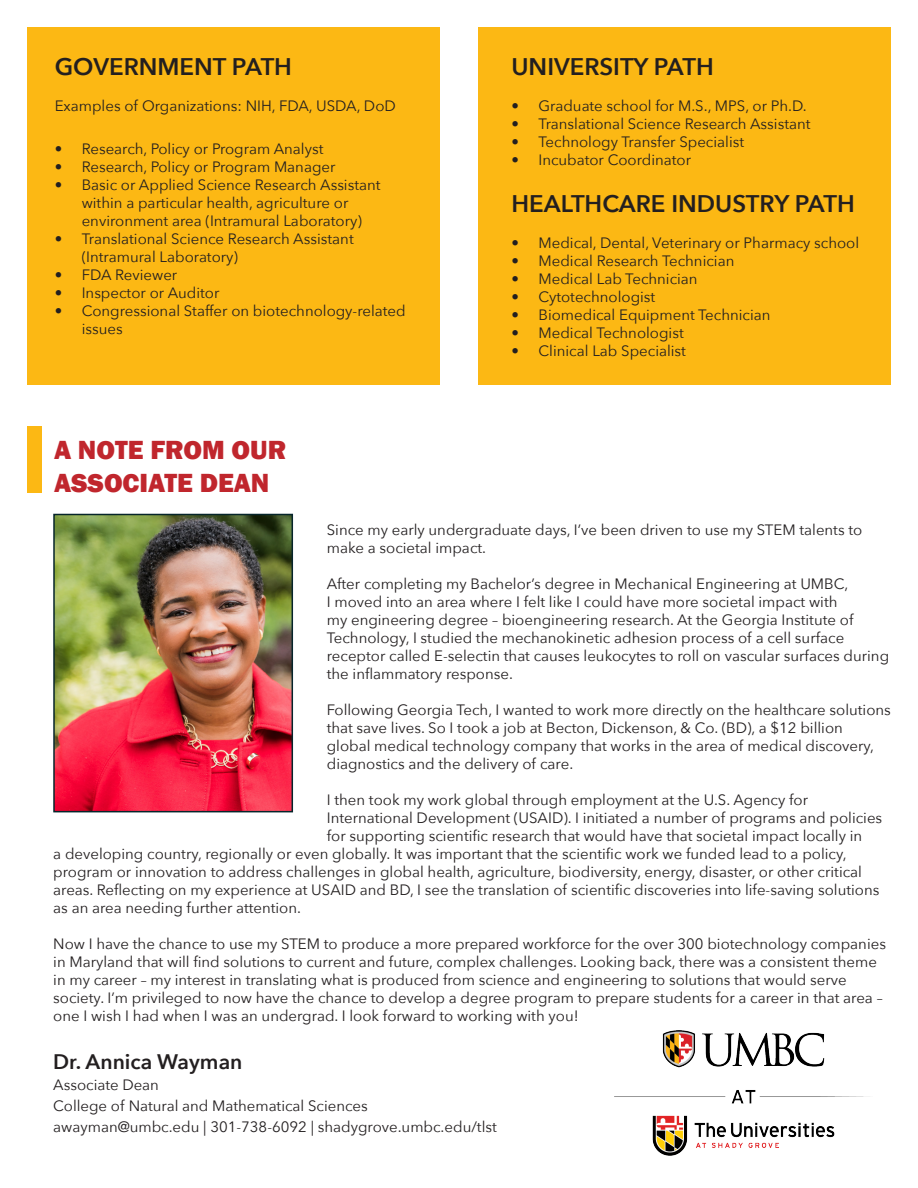
<style>
.page{position:relative;width:918px;height:1188px;background:#fff}
.page>*{position:absolute;margin:0;border:0;box-sizing:border-box;transform-origin:0 0}
.t1{font:800 27px/32.4px "Franklin Gothic";color:#c0262d}
.t2{font:600 24px "Avenir Next";color:#231f20}
.t3{font:600 21px "Avenir Next";color:#231f20}
.t4{font:15px/18px "Avenir Next";color:#231f20}
</style>
<div class="page">
<div style="left:479px;top:27px;width:412px;height:357px;background:#fcb814"></div>
<div style="left:27px;top:426px;width:14px;height:67px;background:#fcb814"></div>
<img style="left:56px;top:517px;width:234px;height:292px">
<div style="left:53px;top:514px;width:240px;height:298px;border:2px solid #06252b"></div>
<div style="left:27px;top:27px;width:412px;height:357px;background:#fcb814"></div>
<img style="left:615px;top:1030px;width:249px;height:126px">
<p class="t2" style="left:55px;top:52px;width:239px">GOVERNMENT PATH</p>
<p class="t4" style="left:55px;top:97px;width:343px">Examples of Organizations: NIH, FDA, USDA, DoD</p>
<p class="t4" style="left:55px;top:140px;width:270px">• Research, Policy or Program Analyst</p>
<p class="t4" style="left:55px;top:158px;width:282px">• Research, Policy or Program Manager</p>
<p class="t4" style="left:55px;top:176px;width:327px;text-align:center">• Basic or Applied Science Research Assistant within a particular health, agriculture or environment area (Intramural Laboratory)</p>
<p class="t4" style="left:82px;top:230px;width:274px;text-indent:-27px">• Translational Science Research Assistant (Intramural Laboratory)</p>
<p class="t4" style="left:55px;top:266px;width:124px">• FDA Reviewer</p>
<p class="t4" style="left:55px;top:284px;width:166px">• Inspector or Auditor</p>
<p class="t4" style="left:82px;top:302px;width:325px;text-indent:-27px">• Congressional Staffer on biotechnology-related issues</p>
<p class="t1" style="left:54px;top:434px;width:234px">A NOTE FROM OUR<br>ASSOCIATE DEAN</p>
<p class="t2" style="left:512px;top:52px;width:204px">UNIVERSITY PATH</p>
<p class="t4" style="left:512px;top:97px;width:297px">• Graduate school for M.S., MPS, or Ph.D.</p>
<p class="t4" style="left:512px;top:115px;width:301px">• Translational Science Research Assistant</p>
<p class="t4" style="left:512px;top:133px;width:234px">• Technology Transfer Specialist</p>
<p class="t4" style="left:512px;top:151px;width:181px">• Incubator Coordinator</p>
<p class="t2" style="left:512px;top:189px;width:345px">HEALTHCARE INDUSTRY PATH</p>
<p class="t4" style="left:512px;top:233px;width:349px">• Medical, Dental, Veterinary or Pharmacy school</p>
<p class="t4" style="left:512px;top:251px;width:224px">• Medical Research Technician</p>
<p class="t4" style="left:512px;top:269px;width:188px">• Medical Lab Technician</p>
<p class="t4" style="left:512px;top:287px;width:145px">• Cytotechnologist</p>
<p class="t4" style="left:512px;top:305px;width:261px">• Biomedical Equipment Technician</p>
<p class="t4" style="left:512px;top:323px;width:174px">• Medical Technologist</p>
<p class="t4" style="left:512px;top:341px;width:176px">• Clinical Lab Specialist</p>
<p class="t4" style="left:327px;top:521px;width:537px">Since my early undergraduate days, I’ve been driven to use my STEM talents to make a societal impact.</p>
<p class="t4" style="left:327px;top:575px;width:564px">After completing my Bachelor’s degree in Mechanical Engineering at UMBC,<br>I moved into an area where I felt like I could have more societal impact with<br>my engineering degree – bioengineering research. At the Georgia Institute of Technology, I studied the mechanokinetic adhesion process of a cell surface receptor called E-selectin that causes leukocytes to roll on vascular surfaces during the inflammatory response.</p>
<p class="t4" style="left:327px;top:701px;width:566px">Following Georgia Tech, I wanted to work more directly on the healthcare solutions that save lives. So I took a job at Becton, Dickenson, &amp; Co. (BD), a $12 billion<br>global medical technology company that works in the area of medical discovery, diagnostics and the delivery of care.</p>
<p class="t4" style="left:327px;top:791px;width:483px">I then took my work global through employment at the U.S. Agency for</p>
<p class="t4" style="left:327px;top:809px;width:557px">International Development (USAID). I initiated a number of programs and policies</p>
<p class="t4" style="left:327px;top:827px;width:537px">for supporting scientific research that would have that societal impact locally in</p>
<p class="t4" style="left:53px;top:845px;width:795px">a developing country, regionally or even globally. It was important that the scientific work we funded lead to a policy,</p>
<p class="t4" style="left:53px;top:863px;width:810px">program or innovation to address challenges in global health, agriculture, biodiversity, energy, disaster, or other critical</p>
<p class="t4" style="left:53px;top:881px;width:828px">areas. Reflecting on my experience at USAID and BD, I see the translation of scientific discoveries into life-saving solutions</p>
<p class="t4" style="left:53px;top:899px;width:249px">as an area needing further attention.</p>
<p class="t4" style="left:53px;top:935px;width:834px">Now I have the chance to use my STEM to produce a more prepared workforce for the over 300 biotechnology companies in Maryland that will find solutions to current and future, complex challenges. Looking back, there was a consistent theme in my career – my interest in translating what is produced from science and engineering to solutions that would serve society. I’m privileged to now have the chance to develop a degree program to prepare students for a career in that area – one I wish I had when I was an undergrad. I look forward to working with you!</p>
<p class="t3" style="left:53px;top:1049px;width:191px">Dr. Annica Wayman</p>
<p class="t4" style="left:53px;top:1076px;width:107px">Associate Dean</p>
<p class="t4" style="left:53px;top:1097px;width:316px">College of Natural and Mathematical Sciences</p>
<p class="t4" style="left:53px;top:1118px;width:445px">awayman@umbc.edu | 301-738-6092 | shadygrove.umbc.edu/tlst</p>
</div>
